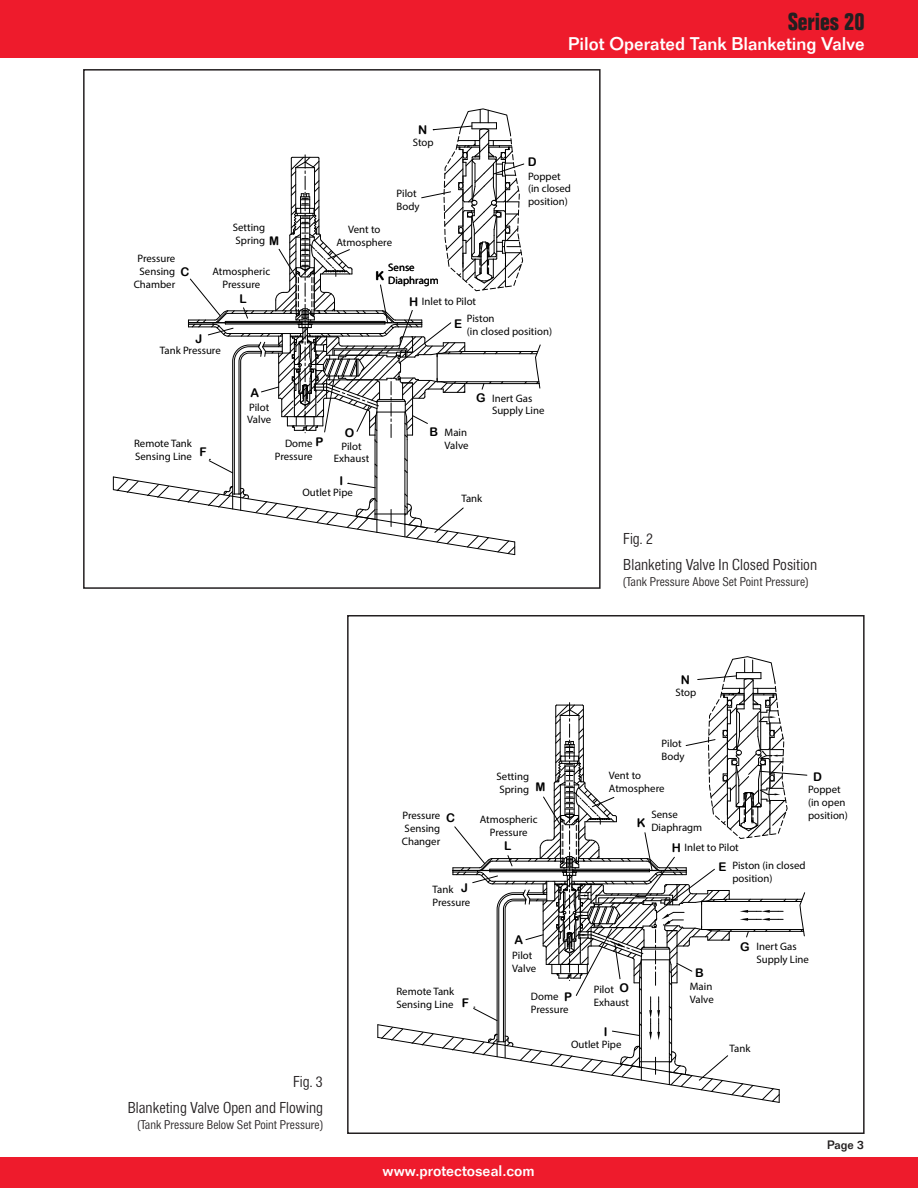
<style>
.page{position:relative;width:918px;height:1188px;background:#fff}
.page>*{position:absolute;margin:0;border:0;box-sizing:border-box;transform-origin:0 0}
.t1{font:700 condensed 24px "Folio Std";color:#231f20}
.t2{font:500 18px "Folio Std";color:#fff}
.t3{font:300 condensed 15px/25.5px "Folio SBOP";color:#231f20;text-align:right}
.t4{font:500 15px "Folio Std";color:#fff}
.t5{font:300 condensed 12px "Folio SBOP";color:#231f20}
.t6{font:12px "Arial Rounded MT Bold";color:#000}
.t7{font:500 12px "Folio Std";color:#231f20}
.t8{font:10.8px/12.9px "Myriad Pro";color:#000}
.s1{font-family:"Arial Rounded MT Bold";font-size:12px}
</style>
<div class="page">
<div style="left:0;top:0;width:918px;height:58px;background:#ee1b2c"></div>
<div style="left:0;top:1157px;width:918px;height:31px;background:#ee1b2c"></div>
<svg style="left:112px;top:108px;width:429px;height:448px"></svg>
<div style="left:83px;top:69px;width:518px;height:520px;border:2px solid #231f20"></div>
<svg style="left:377px;top:656px;width:431px;height:447px"></svg>
<div style="left:347px;top:615px;width:518px;height:519px;border:2px solid #231f20"></div>
<h1 class="t1" style="left:788px;top:13px;width:78px">Series 20</h1>
<h2 class="t2" style="left:568px;top:37px;width:298px">Pilot Operated Tank Blanketing Valve</h2>
<p class="t8" style="left:134px;top:252px;width:43px;text-align:center">Pressure<br>Sensing<br>Chamber</p>
<p class="t6" style="left:180px;top:265px;width:10px">C</p>
<p class="t8" style="left:233px;top:222px;width:34px">Setting<br>Spring</p>
<p class="t6" style="left:269px;top:234px;width:11px">M</p>
<p class="t8" style="left:212px;top:266px;width:59px;text-align:center">Atmospheric<br>Pressure</p>
<p class="t6" style="left:239px;top:292px;width:9px">L</p>
<p class="t6" style="left:195px;top:331px;width:8px">J</p>
<p class="t8" style="left:160px;top:344px;width:62px">Tank Pressure</p>
<p class="t6" style="left:418px;top:123px;width:11px">N</p>
<p class="t8" style="left:413px;top:137px;width:22px">Stop</p>
<p class="t8" style="left:397px;top:188px;width:25px">Pilot<br>Body</p>
<p class="t6" style="left:528px;top:154px;width:10px">D</p>
<p class="t8" style="left:528px;top:170px;width:44px">Poppet (in closed position)</p>
<p class="t8" style="left:336px;top:224px;width:57px;text-align:center">Vent to<br>Atmosphere</p>
<p class="t6" style="left:375px;top:268px;width:10px">K</p>
<p class="t8" style="left:388px;top:262px;width:52px">Sense<br>Diaphragm</p>
<p class="t8" style="left:409px;top:296px;width:69px"><span class="s1">H</span> Inlet to Pilot</p>
<p class="t6" style="left:454px;top:317px;width:10px">E</p>
<p class="t8" style="left:467px;top:313px;width:87px">Piston<br>(in closed position)</p>
<p class="t8" style="left:134px;top:438px;width:59px">Remote Tank<br>Sensing Line</p>
<p class="t6" style="left:200px;top:445px;width:9px">F</p>
<p class="t6" style="left:251px;top:385px;width:10px">A</p>
<p class="t8" style="left:247px;top:401px;width:25px">Pilot<br>Valve</p>
<p class="t8" style="left:275px;top:438px;width:50px;text-indent:10px">Dome <span class="s1">P<br></span>Pressure</p>
<p class="t6" style="left:345px;top:425px;width:11px">O</p>
<p class="t8" style="left:334px;top:440px;width:37px;text-align:center">Pilot<br>Exhaust</p>
<p class="t8" style="left:429px;top:426px;width:41px;text-align:right"><span class="s1">B</span> Main<br>Valve</p>
<p class="t8" style="left:492px;top:392px;width:54px;text-indent:-16px"><span class="s1">G</span> Inert Gas<br>Supply Line</p>
<p class="t6" style="left:339px;top:473px;width:5px">I</p>
<p class="t8" style="left:302px;top:487px;width:52px">Outlet Pipe</p>
<p class="t8" style="left:461px;top:492px;width:22px">Tank</p>
<h3 class="t3" style="left:623px;top:526px;width:196px;text-align:left">Fig. 2<br>Blanketing Valve In Closed Position</h3>
<p class="t5" style="left:623px;top:575px;width:187px">(Tank Pressure Above Set Point Pressure)</p>
<p class="t6" style="left:681px;top:673px;width:11px">N</p>
<p class="t8" style="left:676px;top:686px;width:22px">Stop</p>
<p class="t8" style="left:662px;top:738px;width:25px">Pilot<br>Body</p>
<p class="t8" style="left:402px;top:810px;width:55px">Pressure <span class="s1">C<br></span>Sensing<br>Changer</p>
<p class="t8" style="left:432px;top:884px;width:39px">Tank <span class="s1">J<br></span>Pressure</p>
<p class="t8" style="left:609px;top:770px;width:34px">Vent to</p>
<p class="t6" style="left:813px;top:770px;width:10px">D</p>
<p class="t8" style="left:808px;top:783px;width:41px">Poppet (in open position)</p>
<p class="t8" style="left:497px;top:771px;width:34px">Setting<br>Spring</p>
<p class="t6" style="left:536px;top:779px;width:11px">M</p>
<p class="t8" style="left:609px;top:783px;width:57px">Atmosphere</p>
<p class="t8" style="left:480px;top:814px;width:59px;text-align:center">Atmospheric<br>Pressure</p>
<p class="t6" style="left:637px;top:816px;width:10px">K</p>
<p class="t8" style="left:651px;top:809px;width:52px">Sense<br>Diaphragm</p>
<p class="t8" style="left:719px;top:840px;width:89px;line-height:18px;text-indent:-47px"><span class="s1">H</span> Inlet to Pilot<br><span class="s1">E</span> Piston (in closed</p>
<p class="t8" style="left:732px;top:873px;width:41px">position)</p>
<p class="t6" style="left:504px;top:839px;width:9px">L</p>
<p class="t6" style="left:515px;top:932px;width:10px">A</p>
<p class="t8" style="left:512px;top:950px;width:25px">Pilot<br>Valve</p>
<p class="t8" style="left:396px;top:986px;width:59px">Remote Tank<br>Sensing Line</p>
<p class="t8" style="left:594px;top:984px;width:37px">Pilot <span class="s1">O<br></span>Exhaust</p>
<p class="t8" style="left:531px;top:990px;width:43px">Dome <span class="s1">P<br></span>Pressure</p>
<p class="t6" style="left:462px;top:996px;width:9px">F</p>
<p class="t6" style="left:695px;top:966px;width:10px">B</p>
<p class="t8" style="left:690px;top:981px;width:25px">Main<br>Valve</p>
<p class="t8" style="left:756px;top:941px;width:54px;text-indent:-16px"><span class="s1">G</span> Inert Gas<br>Supply Line</p>
<h3 class="t3" style="left:128px;top:1069px;width:197px">Fig. 3<br>Blanketing Valve Open and Flowing</h3>
<p class="t5" style="left:138px;top:1118px;width:187px">(Tank Pressure Below Set Point Pressure)</p>
<p class="t6" style="left:604px;top:1025px;width:5px">I</p>
<p class="t8" style="left:571px;top:1039px;width:52px">Outlet Pipe</p>
<p class="t8" style="left:729px;top:1043px;width:22px">Tank</p>
<h3 class="t4" style="left:383px;top:1165px;width:154px">www.protectoseal.com</h3>
<p class="t7" style="left:827px;top:1141px;width:38px">Page 3</p>
</div>
